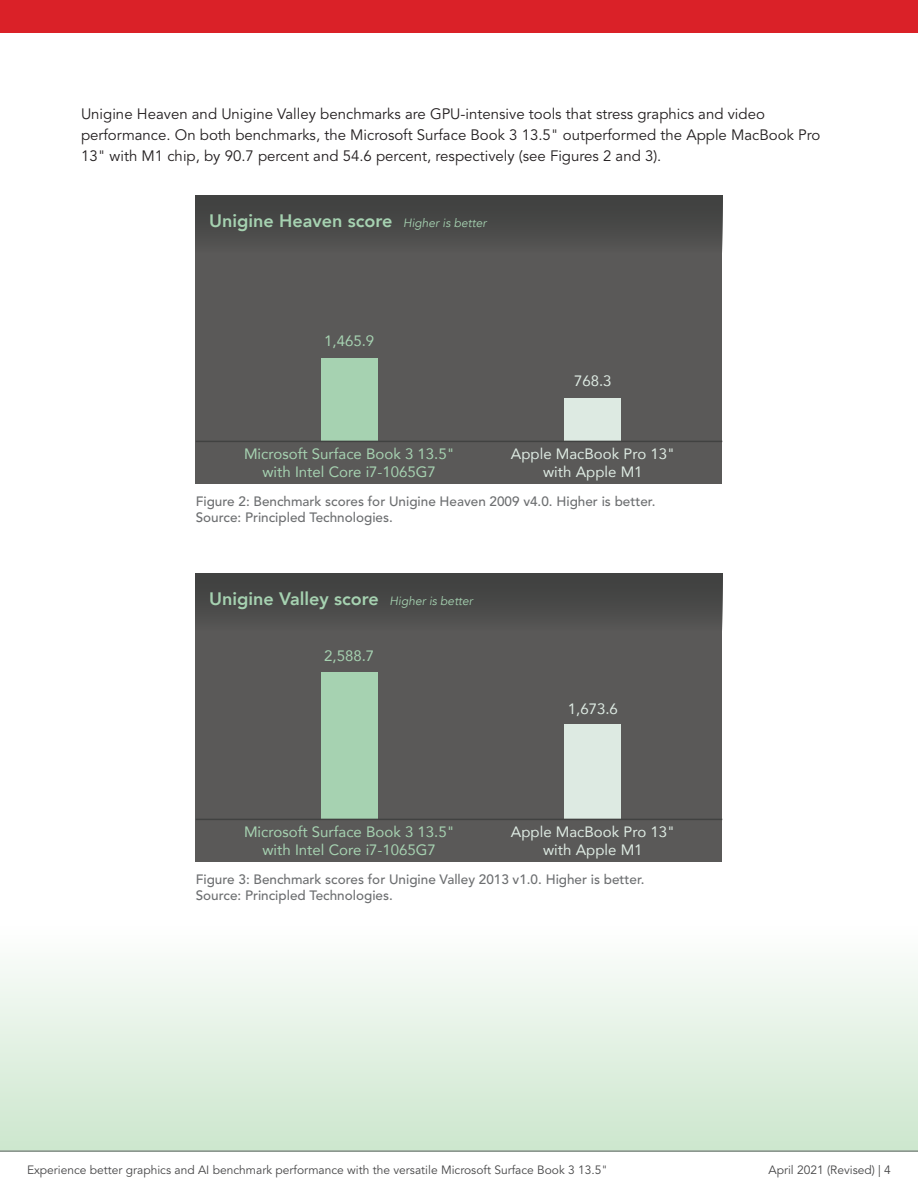
<style>
.page{position:relative;width:918px;height:1188px;background:#fff}
.page>*{position:absolute;margin:0;border:0;box-sizing:border-box;transform-origin:0 0}
.t1{font:800 18px "Avenir";color:#a6d2b1}
.t2{font:15px/21px "Avenir LT Pro";color:#231f20}
.t3{font:15px/18px "Avenir";color:#a6d2b1;text-align:center}
.t4{font:15px/18px "Avenir";color:#ddeae2;text-align:center}
.t5{font:500 13.5px/16.2px "Avenir LT Pro";color:#6d6f71}
.t6{font:12px "Avenir LT Pro";color:#464647}
.s1{font-weight:400;font-style:italic;font-size:12px}
</style>
<div class="page">
<div style="left:0;top:904px;width:918px;height:248px;background:linear-gradient(to bottom,#fff,#cbe5cc)"></div>
<div style="left:196px;top:196px;width:526px;height:288px;background:#5a5958"></div>
<div style="left:196px;top:196px;width:526px;height:57px;background:linear-gradient(to right,#494a49,#494a49)"></div>
<div style="left:321px;top:358px;width:57px;height:83px;background:#a6d2b1"></div>
<div style="left:564px;top:398px;width:57px;height:43px;background:#ddeae2"></div>
<hr style="left:196px;top:441px;width:526px;height:1px;background:#414241">
<div style="left:196px;top:574px;width:526px;height:288px;background:#5a5958"></div>
<div style="left:196px;top:574px;width:526px;height:57px;background:linear-gradient(to right,#494a49,#494a49)"></div>
<div style="left:321px;top:672px;width:57px;height:147px;background:#a6d2b1"></div>
<div style="left:564px;top:724px;width:57px;height:95px;background:#ddeae2"></div>
<hr style="left:196px;top:819px;width:526px;height:1px;background:#414241">
<hr style="left:0;top:1151px;width:918px;height:1px;background:#616265">
<div style="left:0;top:0;width:918px;height:32px;background:#da2128"></div>
<p class="t2" style="left:81px;top:104px;width:741px">Unigine Heaven and Unigine Valley benchmarks are GPU-intensive tools that stress graphics and video performance. On both benchmarks, the Microsoft Surface Book 3 13.5" outperformed the Apple MacBook Pro<br>13" with M1 chip, by 90.7 percent and 54.6 percent, respectively (see Figures 2 and 3).</p>
<p class="t1" style="left:209px;top:207px;width:279px">Unigine Heaven score <span class="s1">Higher is better</span></p>
<p class="t3" style="left:324px;top:331px;width:52px">1,465.9</p>
<p class="t4" style="left:574px;top:372px;width:39px">768.3</p>
<p class="t3" style="left:244px;top:445px;width:212px">Microsoft Surface Book 3 13.5" with Intel Core i7-1065G7</p>
<p class="t4" style="left:511px;top:445px;width:166px">Apple MacBook Pro 13" with Apple M1</p>
<p class="t5" style="left:196px;top:493px;width:461px">Figure 2: Benchmark scores for Unigine Heaven 2009 v4.0. Higher is better.<br>Source: Principled Technologies.</p>
<p class="t1" style="left:209px;top:585px;width:265px">Unigine Valley score <span class="s1">Higher is better</span></p>
<p class="t3" style="left:324px;top:647px;width:52px">2,588.7</p>
<p class="t4" style="left:568px;top:699px;width:52px">1,673.6</p>
<p class="t3" style="left:244px;top:823px;width:212px">Microsoft Surface Book 3 13.5" with Intel Core i7-1065G7</p>
<p class="t4" style="left:511px;top:823px;width:166px">Apple MacBook Pro 13" with Apple M1</p>
<p class="t5" style="left:196px;top:871px;width:450px">Figure 3: Benchmark scores for Unigine Valley 2013 v1.0. Higher is better.<br>Source: Principled Technologies.</p>
<p class="t6" style="left:27px;top:1163px;width:582px">Experience better graphics and AI benchmark performance with the versatile Microsoft Surface Book 3 13.5"</p>
<p class="t6" style="left:769px;top:1163px;width:124px">April 2021 (Revised) | 4</p>
</div>
